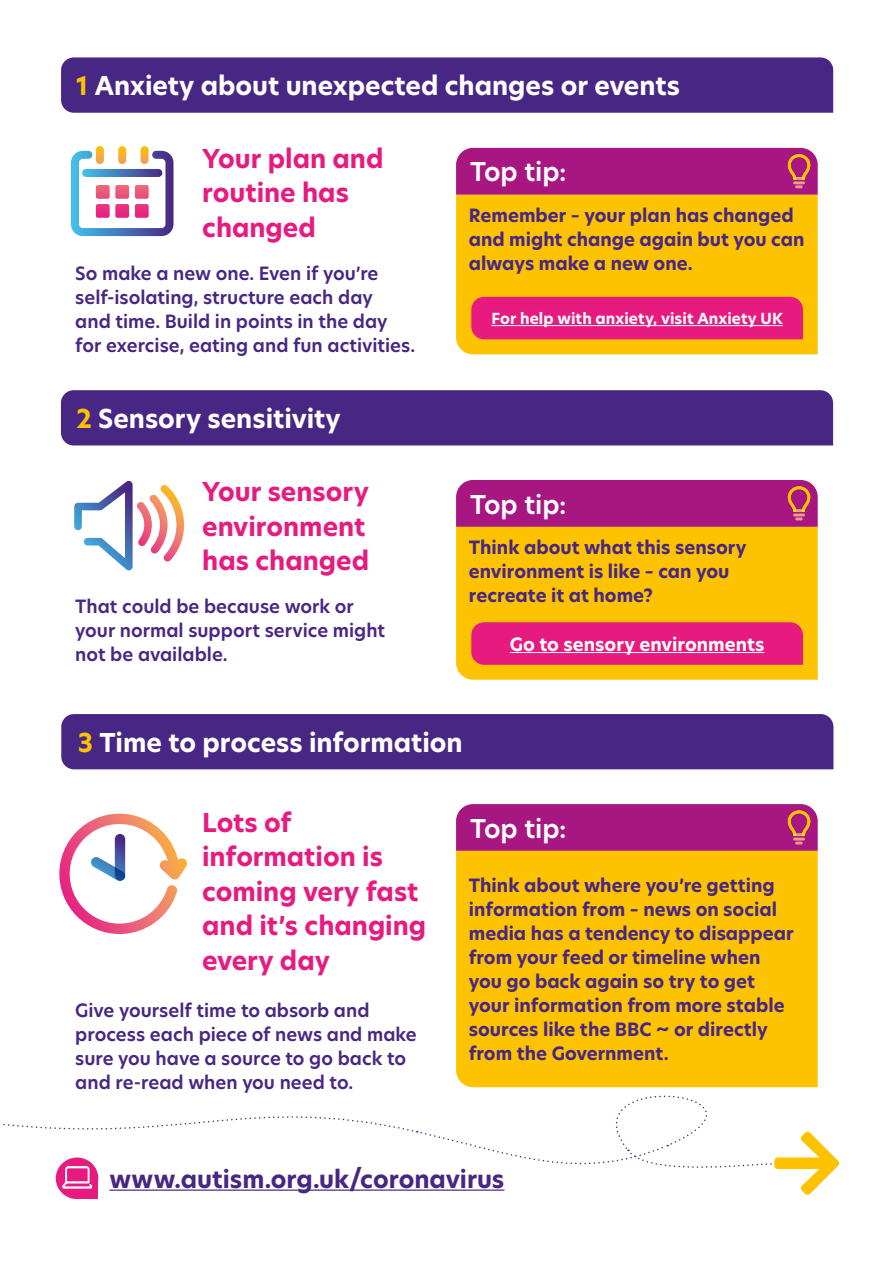
<style>
.page{position:relative;width:893px;height:1263px;background:#fff}
.page>*{position:absolute;margin:0;border:0;box-sizing:border-box;transform-origin:0 0}
.t1{font:700 25.5px/34.5px "Hero New";color:#e71a80}
.t2{font:700 25.5px "Hero New";color:#fff}
.t3{font:600 25.5px "Hero New";color:#fff}
.t4{font:700 24px "Hero New";color:#482683}
.t5{font:700 18px/24px "Hero New";color:#482683}
.t6{font:600 18px/24px "Hero New";color:#482683}
.t7{font:700 18px "Hero New";color:#fff}
.t8{font:700 15px "Hero New";letter-spacing:.005em;color:#fff}
.s1{color:#fdc300}
</style>
<div class="page">
<div style="left:61px;top:57px;width:772px;height:56px;background:#482683"></div>
<div style="left:61px;top:390px;width:772px;height:55px;background:#482683"></div>
<div style="left:61px;top:714px;width:772px;height:55px;background:#482683"></div>
<svg style="left:74px;top:481px;width:110px;height:89px"></svg>
<div style="left:56px;top:1157px;width:42px;height:42px;background:#e71a80;border-radius:50%"></div>
<div style="left:77px;top:1178px;width:21px;height:21px;background:#e71a80"></div>
<svg style="left:3px;top:1087px;width:836px;height:108px"></svg>
<div style="left:456px;top:195px;width:362px;height:159px;background:#fdc300"></div>
<div style="left:456px;top:527px;width:362px;height:153px;background:#fdc300"></div>
<div style="left:456px;top:851px;width:362px;height:236px;background:#fdc300"></div>
<div style="left:456px;top:148px;width:362px;height:47px;background:#a71681"></div>
<div style="left:456px;top:480px;width:362px;height:47px;background:#a71681"></div>
<svg style="left:456px;top:804px;width:362px;height:47px;background:#a91b80"></svg>
<svg style="left:71px;top:146px;width:102px;height:90px"></svg>
<svg style="left:471px;top:622px;width:332px;height:43px;background:#e71d7d"></svg>
<hr style="left:510px;top:652px;width:254px;height:1px;background:#fff">
<div style="left:471px;top:297px;width:332px;height:42px;background:#e71a80"></div>
<hr style="left:491px;top:325px;width:292px;height:1px;background:#fff">
<svg style="left:59px;top:814px;width:128px;height:120px"></svg>
<h1 class="t2" style="left:76px;top:69px;width:605px"><span class="s1">1</span> Anxiety about unexpected changes or events</h1>
<h1 class="t1" style="left:202px;top:141px;width:183px">Your plan and routine has changed</h1>
<p class="t6" style="left:75px;top:261px;width:341px">So make a new one. Even if you’re self-isolating, structure each day<br>and time. Build in points in the day for exercise, eating and fun activities.</p>
<h1 class="t2" style="left:76px;top:401px;width:266px"><span class="s1">2</span> Sensory sensitivity</h1>
<h1 class="t1" style="left:202px;top:475px;width:168px">Your sensory environment has changed</h1>
<p class="t6" style="left:75px;top:595px;width:311px">That could be because work or your normal support service might not be available.</p>
<h1 class="t3" style="left:470px;top:155px;width:98px">Top tip:</h1>
<p class="t5" style="left:469px;top:203px;width:337px">Remember – your plan has changed and might change again but you can always make a new one.</p>
<p class="t8" style="left:491px;top:308px;width:293px">For help with anxiety, visit Anxiety UK</p>
<h1 class="t3" style="left:470px;top:487px;width:98px">Top tip:</h1>
<p class="t5" style="left:469px;top:535px;width:279px">Think about what this sensory environment is like – can you recreate it at home?</p>
<p class="t7" style="left:510px;top:632px;width:256px">Go to sensory environments</p>
<h1 class="t2" style="left:78px;top:725px;width:386px"><span class="s1">3</span> Time to process information</h1>
<h1 class="t1" style="left:202px;top:805px;width:225px">Lots of information is coming very fast and it’s changing every day</h1>
<p class="t6" style="left:75px;top:998px;width:343px">Give yourself time to absorb and process each piece of news and make sure you have a source to go back to and re-read when you need to.</p>
<h1 class="t3" style="left:470px;top:811px;width:98px">Top tip:</h1>
<p class="t5" style="left:469px;top:874px;width:326px">Think about where you’re getting information from – news on social media has a tendency to disappear from your feed or timeline when you go back again so try to get your information from more stable sources like the BBC ~ or directly from the Government.</p>
<h2 class="t4" style="left:109px;top:1162px;width:397px">www.autism.org.uk/coronavirus</h2>
</div>
